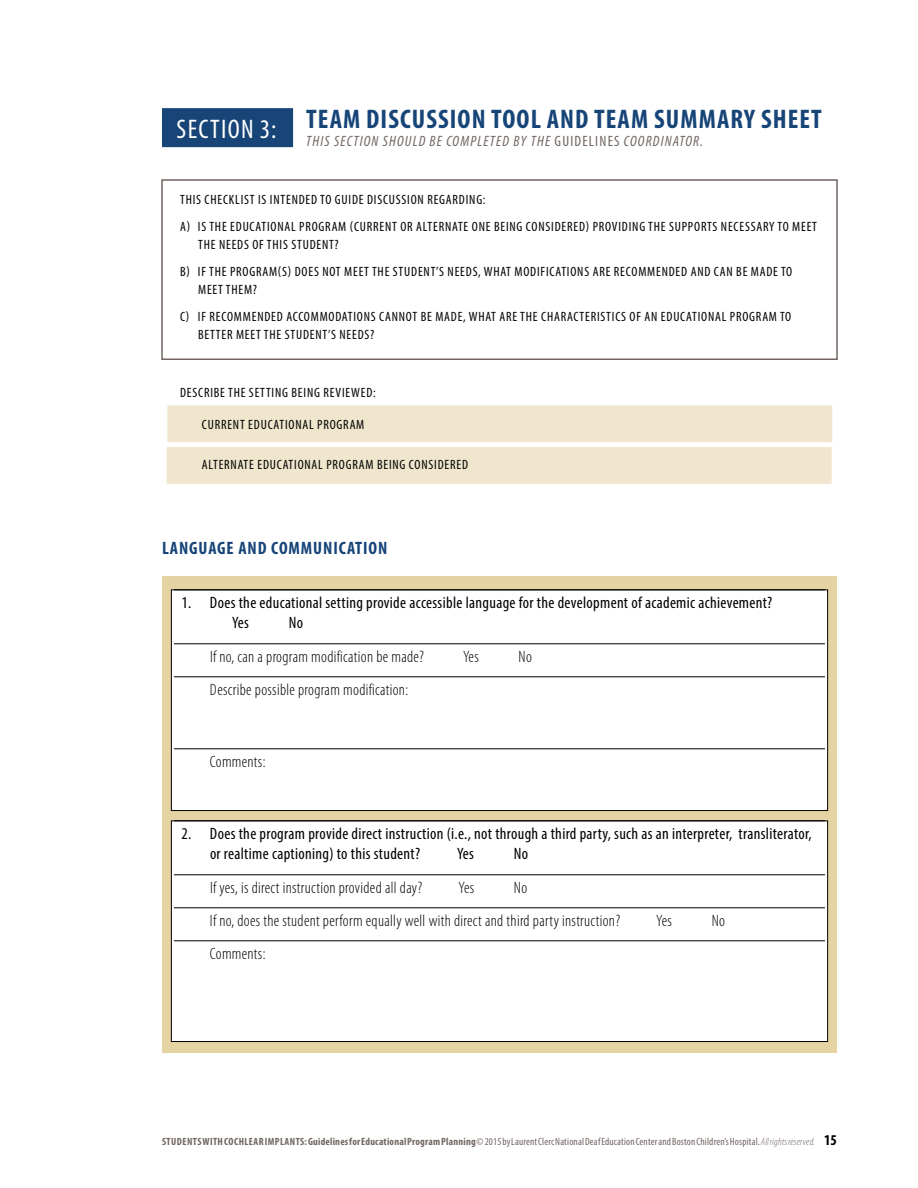
<style>
.page{position:relative;width:918px;height:1188px;background:#fff}
.page>*{position:absolute;margin:0;border:0;box-sizing:border-box;transform-origin:0 0}
.head{font:700 condensed 27px "Myriad Pro";letter-spacing:.04em;color:#174578}
.At_Glance{font:condensed 27px "Myriad Pro";letter-spacing:.05em;color:#fff}
.bold_form{font:700 condensed 18px "Myriad Pro";letter-spacing:.05em;color:#174578}
.indent_form2{font:condensed 16.5px/19.5px "Myriad Pro";letter-spacing:.02em;color:#000}
.indent_form2-2{font:300 condensed 16.5px "Myriad Pro";letter-spacing:.02em;color:#000}
.head-2{font:italic condensed 15px "Myriad Pro";letter-spacing:.08em;color:#726562}
.intro_form{font:condensed 13.5px/18px "Myriad Pro";letter-spacing:.06em;color:#000}
.indent_form{font:condensed 13.5px "Myriad Pro";letter-spacing:.06em;color:#000}
.t1{font:condensed 10.5px "Myriad Pro";letter-spacing:.02em;color:#726562}
.s1{color:#174578}
.s2{font-style:normal}
.s3{font-weight:700}
.s4{font-weight:300;font-style:italic}
.s5{font-weight:700;font-size:15px;color:#000}
</style>
<div class="page">
<div style="left:162px;top:576px;width:675px;height:477px;background:#e6d3a3"></div>
<div style="left:171px;top:821px;width:657px;height:221px;background:#fff"></div>
<div style="left:171px;top:590px;width:657px;height:221px;background:#fff"></div>
<div style="left:171px;top:590px;width:657px;height:221px;border:1px solid #000"></div>
<hr style="left:174px;top:589px;width:651px;height:1px;background:#000">
<hr style="left:174px;top:643px;width:651px;height:1px;background:#000">
<hr style="left:174px;top:676px;width:651px;height:1px;background:#000">
<hr style="left:174px;top:748px;width:651px;height:1px;background:#000">
<hr style="left:174px;top:820px;width:651px;height:1px;background:#000">
<hr style="left:174px;top:874px;width:651px;height:1px;background:#000">
<hr style="left:174px;top:907px;width:651px;height:1px;background:#000">
<hr style="left:174px;top:940px;width:651px;height:1px;background:#000">
<div style="left:161px;top:179px;width:677px;height:181px;background:#fff;border:2px solid #726562"></div>
<div style="left:167px;top:405px;width:666px;height:38px;background:#f0e6cd;border:1px solid #fff"></div>
<div style="left:162px;top:108px;width:131px;height:39px;background:#174578"></div>
<div style="left:166px;top:446px;width:666px;height:38px;background:#f0e6cd;border:1px solid #fff"></div>
<p class="At_Glance" style="left:177px;top:113px;width:119px">SECTION 3:<span class="s1">M</span></p>
<p class="head" style="left:306px;top:102px;width:517px">TEAM DISCUSSION TOOL AND TEAM SUMMARY SHEET</p>
<p class="head-2" style="left:306px;top:132px;width:399px">THIS SECTION SHOULD BE COMPLETED BY THE <span class="s2">GUIDELINES</span> COORDINATOR.</p>
<p class="intro_form" style="left:180px;top:190px;width:307px">THIS CHECKLIST IS INTENDED TO GUIDE DISCUSSION REGARDING:</p>
<p class="intro_form" style="left:198px;top:217px;width:620px;text-indent:-18px">A) IS THE EDUCATIONAL PROGRAM (CURRENT OR ALTERNATE ONE BEING CONSIDERED) PROVIDING THE SUPPORTS NECESSARY TO MEET<br>THE NEEDS OF THIS STUDENT?</p>
<p class="intro_form" style="left:198px;top:262px;width:596px;text-indent:-18px">B) IF THE PROGRAM(S) DOES NOT MEET THE STUDENT’S NEEDS, WHAT MODIFICATIONS ARE RECOMMENDED AND CAN BE MADE TO<br>MEET THEM?</p>
<p class="intro_form" style="left:198px;top:307px;width:595px;text-indent:-18px">C) IF RECOMMENDED ACCOMMODATIONS CANNOT BE MADE, WHAT ARE THE CHARACTERISTICS OF AN EDUCATIONAL PROGRAM TO<br>BETTER MEET THE STUDENT’S NEEDS?</p>
<p class="indent_form" style="left:180px;top:385px;width:197px">DESCRIBE THE SETTING BEING REVIEWED:</p>
<p class="indent_form" style="left:202px;top:416px;width:164px">CURRENT EDUCATIONAL PROGRAM</p>
<p class="indent_form" style="left:202px;top:457px;width:268px">ALTERNATE EDUCATIONAL PROGRAM BEING CONSIDERED</p>
<p class="bold_form" style="left:162px;top:536px;width:227px">LANGUAGE AND COMMUNICATION</p>
<p class="indent_form2" style="left:232px;top:593px;width:542px;text-indent:-51px">1. Does the educational setting provide accessible language for the development of academic achievement?<br>Yes</p>
<p class="indent_form2" style="left:289px;top:612px;width:16px">No</p>
<p class="indent_form2-2" style="left:210px;top:648px;width:216px">If no, can a program modification be made?</p>
<p class="indent_form2-2" style="left:463px;top:648px;width:17px">Yes</p>
<p class="indent_form2-2" style="left:519px;top:648px;width:15px">No</p>
<p class="indent_form2-2" style="left:210px;top:681px;width:200px">Describe possible program modification:</p>
<p class="indent_form2-2" style="left:210px;top:753px;width:57px">Comments:</p>
<p class="indent_form2" style="left:210px;top:824px;width:603px;text-indent:-28px">2. Does the program provide direct instruction (i.e., not through a third party, such as an interpreter, transliterator, or realtime captioning) to this student?</p>
<p class="indent_form2" style="left:457px;top:843px;width:18px">Yes</p>
<p class="indent_form2" style="left:514px;top:843px;width:16px">No</p>
<p class="indent_form2-2" style="left:210px;top:879px;width:214px">If yes, is direct instruction provided all day?</p>
<p class="indent_form2-2" style="left:458px;top:879px;width:17px">Yes</p>
<p class="indent_form2-2" style="left:514px;top:879px;width:15px">No</p>
<p class="indent_form2-2" style="left:210px;top:912px;width:412px">If no, does the student perform equally well with direct and third party instruction?</p>
<p class="indent_form2-2" style="left:656px;top:912px;width:17px">Yes</p>
<p class="indent_form2-2" style="left:712px;top:912px;width:15px">No</p>
<p class="indent_form2-2" style="left:210px;top:945px;width:57px">Comments:</p>
<p class="t1" style="left:162px;top:1135px;width:676px"><span class="s3">STUDENTS WITH COCHLEAR IMPLANTS: Guidelines for Educational Program Planning</span> © 2015 by Laurent Clerc National Deaf Education Center and Boston Children’s Hospital. <span class="s4">All rights reserved.</span> <span class="s5">15</span></p>
</div>
